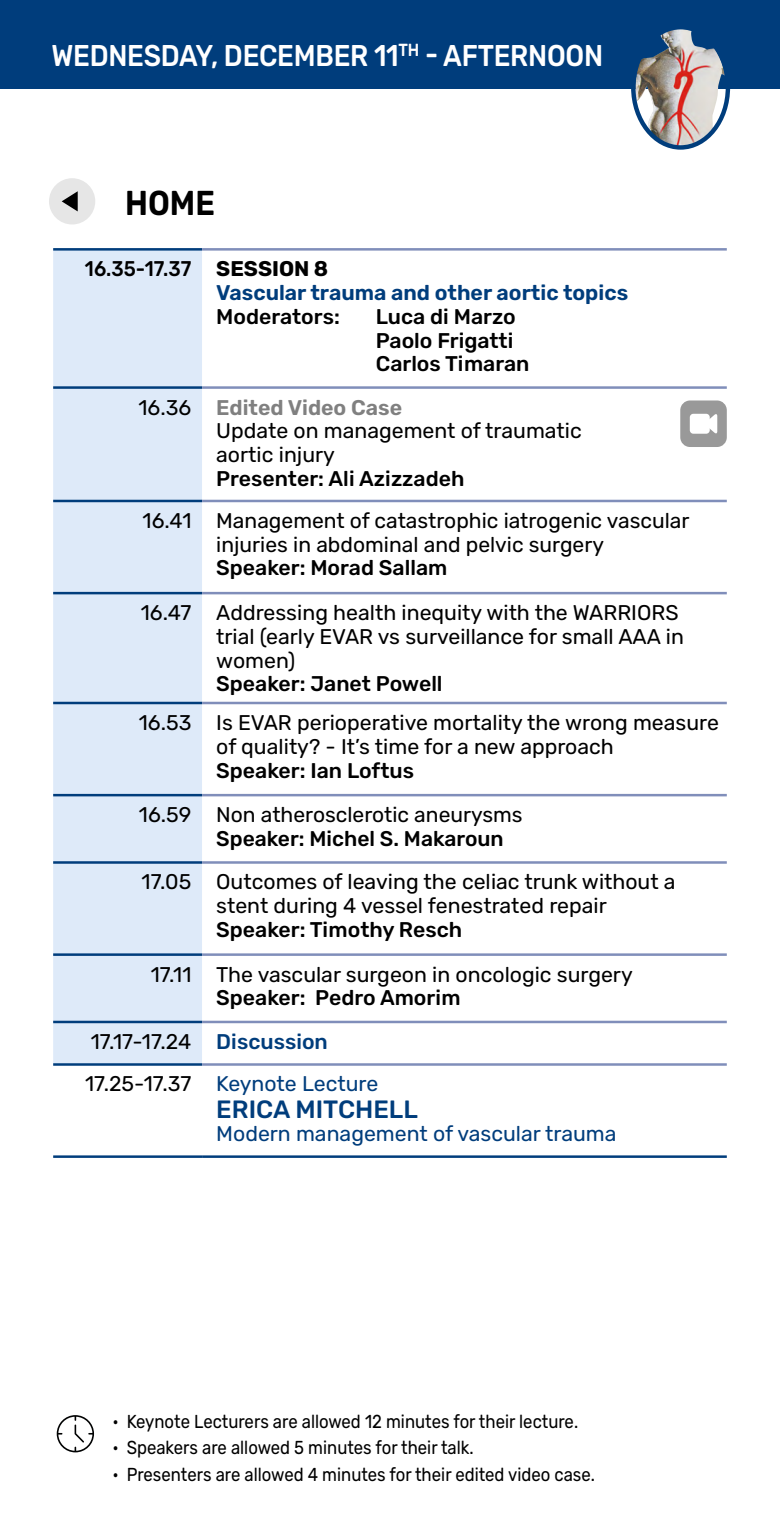
<style>
.page{position:relative;width:780px;height:1524px;background:#fff}
.page>*{position:absolute;margin:0;border:0;box-sizing:border-box;transform-origin:0 0}
.t1{font:600 34.5px "Rubik";color:#000;scale:.9 1}
.t2{font:500 30px "Rubik";letter-spacing:-.01em;color:#fff;scale:.9 1}
.t3{font:500 25px "Rubik";color:#003d7c}
.t4{font:21.25px/23.8px "Rubik";color:#000}
.t5{font:500 21.25px/23.8px "Rubik";color:#000}
.t6{font:600 21.25px/23.8px "Rubik";color:#003d7c}
.t7{font:21.25px "Rubik";color:#003d7c}
.t8{font:18.75px "Rubik";color:#000;scale:.89 1}
.s1{font-weight:500;color:#000}
.s2{font-weight:700;color:#000}
.s3{font-weight:600;color:#808080}
.s4{font-weight:500}
.s5{font-weight:500;color:#003d7c}
.s6{color:#003d7c}
</style>
<div class="page">
<svg style="left:57px;top:1415px;width:37px;height:37px"></svg>
<div style="left:49px;top:178px;width:46px;height:46px;background:#e6e6e6;border-radius:50%"></div>
<svg style="left:62px;top:191px;width:16px;height:20px"></svg>
<div style="left:0;top:0;width:780px;height:88px;background:#003d7c"></div>
<img style="left:633px;top:30px;width:91px;height:115px">
<div style="left:631px;top:25px;width:99px;height:125px;border:4px solid #003d7c;border-radius:50%"></div>
<div style="left:53px;top:251px;width:149px;height:812px;background:#deeaf9"></div>
<svg style="left:202px;top:400px;width:524px;height:666px"></svg>
<hr style="left:53px;top:248px;width:149px;height:3px;background:#003d7c">
<hr style="left:53px;top:386px;width:149px;height:3px;background:#003d7c">
<hr style="left:53px;top:500px;width:149px;height:2px;background:#003d7c">
<hr style="left:53px;top:592px;width:149px;height:2px;background:#003d7c">
<hr style="left:53px;top:702px;width:149px;height:2px;background:#003d7c">
<hr style="left:53px;top:794px;width:149px;height:2px;background:#003d7c">
<hr style="left:53px;top:861px;width:149px;height:3px;background:#003d7c">
<hr style="left:53px;top:953px;width:149px;height:3px;background:#003d7c">
<hr style="left:53px;top:1020px;width:149px;height:3px;background:#003d7c">
<hr style="left:53px;top:1063px;width:149px;height:2px;background:#003d7c">
<hr style="left:202px;top:248px;width:524px;height:3px;background:#808eba">
<hr style="left:202px;top:386px;width:524px;height:3px;background:#808eba">
<hr style="left:202px;top:500px;width:524px;height:2px;background:#808eba">
<hr style="left:202px;top:592px;width:524px;height:2px;background:#808eba">
<hr style="left:202px;top:702px;width:524px;height:2px;background:#808eba">
<hr style="left:202px;top:794px;width:524px;height:2px;background:#808eba">
<hr style="left:202px;top:861px;width:524px;height:3px;background:#808eba">
<hr style="left:202px;top:953px;width:524px;height:3px;background:#808eba">
<hr style="left:202px;top:1020px;width:524px;height:3px;background:#808eba">
<hr style="left:202px;top:1063px;width:524px;height:2px;background:#808eba">
<hr style="left:53px;top:1155px;width:149px;height:3px;background:#003d7c">
<hr style="left:202px;top:1155px;width:524px;height:3px;background:#003d7c">
<div style="left:680px;top:400px;width:46px;height:47px;background:#999;border-radius:10px"></div>
<div style="left:689px;top:414px;width:20px;height:20px;background:#fff;border-radius:4px"></div>
<svg style="left:705px;top:413px;width:12px;height:21px"></svg>
<h2 class="t2" style="left:51px;top:39px;width:614px">WEDNESDAY, DECEMBER 11<sup>TH</sup> - AFTERNOON</h2>
<h1 class="t1" style="left:125px;top:183px;width:101px">HOME</h1>
<p class="t6" style="left:216px;top:258px;width:413px;text-indent:-131px"><span class="s1">16.35-17.37</span> <span class="s2">SESSION 8<br></span>Vascular trauma and other aortic topics</p>
<p class="t5" style="left:216px;top:305px;width:125px">Moderators:</p>
<p class="t5" style="left:376px;top:305px;width:155px">Luca di Marzo<br>Paolo Frigatti<br>Carlos Timaran</p>
<p class="t4" style="left:216px;top:396px;width:367px;text-indent:-78px">16.36 <span class="s3">Edited Video Case<br></span>Update on management of traumatic aortic injury</p>
<p class="t5" style="left:216px;top:467px;width:250px">Presenter: Ali Azizzadeh</p>
<p class="t4" style="left:143px;top:509px;width:548px;text-align:center">16.41 Management of catastrophic iatrogenic vascular injuries in abdominal and pelvic surgery</p>
<p class="t5" style="left:216px;top:557px;width:232px">Speaker: Morad Sallam</p>
<p class="t4" style="left:216px;top:601px;width:469px;text-indent:-75px">16.47 Addressing health inequity with the WARRIORS trial (early EVAR vs surveillance for small AAA in women)</p>
<p class="t5" style="left:216px;top:673px;width:228px">Speaker: Janet Powell</p>
<p class="t4" style="left:216px;top:711px;width:504px;text-indent:-77px">16.53 Is EVAR perioperative mortality the wrong measure of quality? - It’s time for a new approach</p>
<p class="t5" style="left:216px;top:759px;width:199px">Speaker: Ian Loftus</p>
<p class="t4" style="left:139px;top:803px;width:385px">16.59 Non atherosclerotic aneurysms</p>
<p class="t5" style="left:216px;top:827px;width:289px">Speaker: Michel S. Makaroun</p>
<p class="t4" style="left:142px;top:871px;width:535px;text-align:center">17.05 Outcomes of leaving the celiac trunk without a stent during 4 vessel fenestrated repair</p>
<p class="t5" style="left:216px;top:918px;width:247px">Speaker: Timothy Resch</p>
<p class="t4" style="left:151px;top:963px;width:483px">17.11 The vascular surgeon in oncologic surgery</p>
<p class="t4" style="left:85px;top:977px;width:377px;line-height:43px;text-indent:131px"><span class="s4">Speaker: Pedro Amorim<br></span>17.17-17.24 <span class="s5">Discussion<br></span>17.25-17.37 <span class="s6">Keynote Lecture</span></p>
<p class="t3" style="left:216px;top:1095px;width:203px">ERICA MITCHELL</p>
<p class="t7" style="left:216px;top:1122px;width:402px">Modern management of vascular trauma</p>
<p class="t8" style="left:112px;top:1411px;width:524px">• Keynote Lecturers are allowed 12 minutes for their lecture.</p>
<p class="t8" style="left:112px;top:1437px;width:407px">• Speakers are allowed 5 minutes for their talk.</p>
<p class="t8" style="left:112px;top:1463px;width:543px">• Presenters are allowed 4 minutes for their edited video case.</p>
</div>
